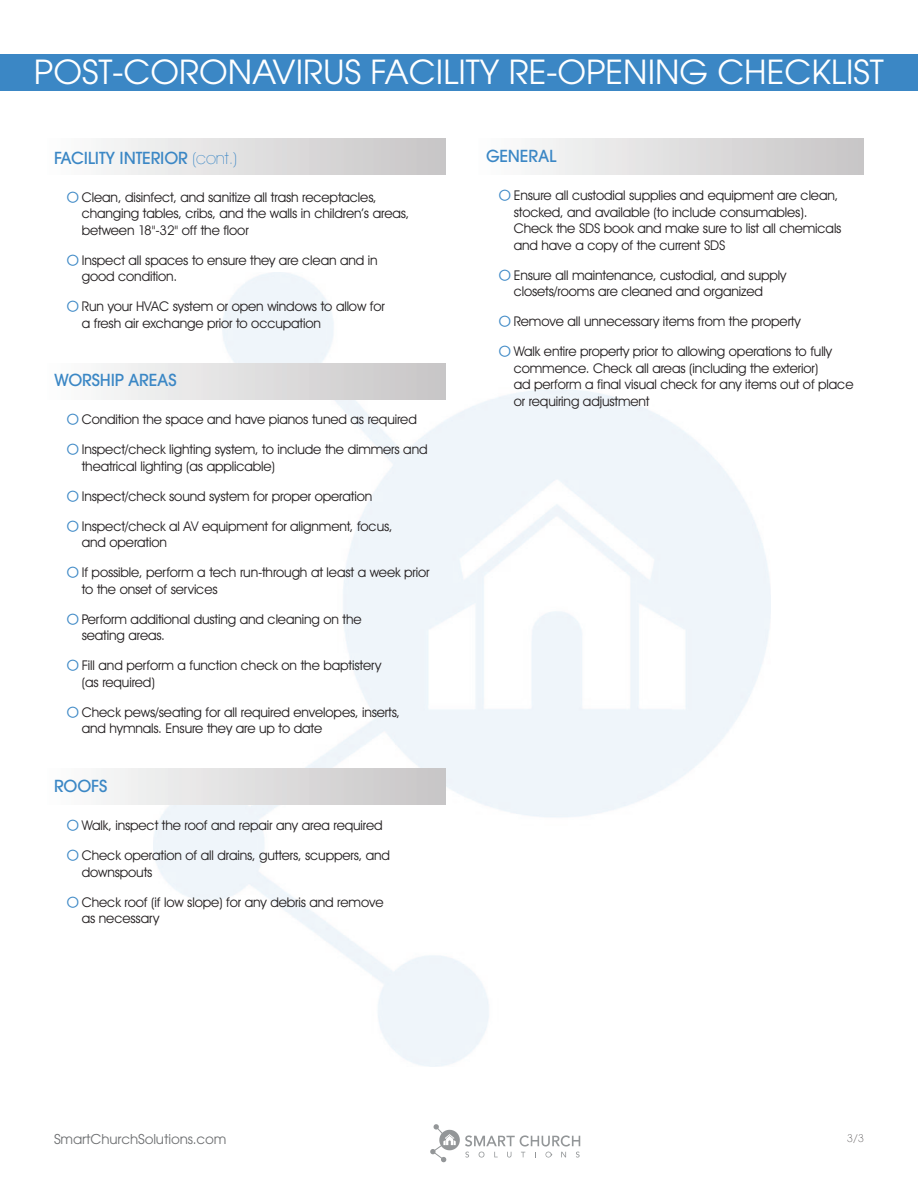
<style>
.page{position:relative;width:918px;height:1188px;background:#fff}
.page>*{position:absolute;margin:0;border:0;box-sizing:border-box;transform-origin:0 0}
.t1{font:33px "Avant Garde";color:#fff}
.t2{font:500 16.5px "Avant Garde";letter-spacing:-.01em;color:#3b87c5}
.t3{font:13.5px/16.5px "Avant Garde IT Cby BT";letter-spacing:-.01em;color:#231f20}
.t4{font:13.5px "Avant Garde";letter-spacing:-.01em;color:#6c6e70}
.t5{font:200 10.5px "Avant Garde";color:#231f20}
.s1{font-family:"Avant Garde IT Cby BT";font-weight:200}
.s2{font-family:"Menlo";font-size:18px;color:#3b87c5}
</style>
<div class="page">
<svg style="left:430px;top:1124px;width:150px;height:38px"></svg>
<div style="left:43px;top:138px;width:403px;height:37px;background:linear-gradient(to right,#fdfdfd,#c7c4c5)"></div>
<div style="left:474px;top:138px;width:390px;height:37px;background:linear-gradient(to right,#fdfdfd,#c7c5c5)"></div>
<div style="left:43px;top:363px;width:403px;height:37px;background:linear-gradient(to right,#fdfdfd,#c7c4c5)"></div>
<div style="left:43px;top:768px;width:403px;height:37px;background:linear-gradient(to right,#fdfdfd,#c7c4c5)"></div>
<div style="left:0;top:54px;width:918px;height:37px;background:#3b87c5"></div>
<h1 class="t1" style="left:34px;top:60px;width:852px">POST-CORONAVIRUS FACILITY RE-OPENING CHECKLIST</h1>
<p class="t2" style="left:54px;top:152px;width:185px">FACILITY INTERIOR <span class="s1">(cont.)</span></p>
<p class="t3" style="left:82px;top:190px;width:329px;text-indent:-14px"><span class="s2">◯</span> Clean, disinfect, and sanitize all trash receptacles, changing tables, cribs, and the walls in children’s areas, between 18"-32" off the floor</p>
<p class="t3" style="left:82px;top:253px;width:298px;text-indent:-14px"><span class="s2">◯</span> Inspect all spaces to ensure they are clean and in good condition.</p>
<p class="t3" style="left:82px;top:300px;width:305px;text-indent:-14px"><span class="s2">◯</span> Run your HVAC system or open windows to allow for a fresh air exchange prior to occupation</p>
<p class="t2" style="left:54px;top:374px;width:124px">WORSHIP AREAS</p>
<p class="t3" style="left:68px;top:413px;width:351px"><span class="s2">◯</span> Condition the space and have pianos tuned as required</p>
<p class="t3" style="left:82px;top:443px;width:347px;text-indent:-14px"><span class="s2">◯</span> Inspect/check lighting system, to include the dimmers and theatrical lighting (as applicable)</p>
<p class="t3" style="left:68px;top:489px;width:306px"><span class="s2">◯</span> Inspect/check sound system for proper operation</p>
<p class="t3" style="left:82px;top:519px;width:312px;text-indent:-14px"><span class="s2">◯</span> Inspect/check al AV equipment for alignment, focus, and operation</p>
<p class="t3" style="left:82px;top:566px;width:349px;text-indent:-14px"><span class="s2">◯</span> If possible, perform a tech run-through at least a week prior to the onset of services</p>
<p class="t3" style="left:82px;top:612px;width:281px;text-indent:-14px"><span class="s2">◯</span> Perform additional dusting and cleaning on the seating areas.</p>
<p class="t3" style="left:82px;top:659px;width:301px;text-indent:-14px"><span class="s2">◯</span> Fill and perform a function check on the baptistery (as required)</p>
<p class="t3" style="left:82px;top:705px;width:320px;text-indent:-14px"><span class="s2">◯</span> Check pews/seating for all required envelopes, inserts, and hymnals. Ensure they are up to date</p>
<p class="t2" style="left:54px;top:780px;width:55px">ROOFS</p>
<p class="t3" style="left:68px;top:818px;width:317px"><span class="s2">◯</span> Walk, inspect the roof and repair any area required</p>
<p class="t3" style="left:82px;top:848px;width:310px;text-indent:-14px"><span class="s2">◯</span> Check operation of all drains, gutters, scuppers, and downspouts</p>
<p class="t3" style="left:82px;top:895px;width:303px;text-indent:-14px"><span class="s2">◯</span> Check roof (if low slope) for any debris and remove as necessary</p>
<p class="t2" style="left:486px;top:150px;width:72px">GENERAL</p>
<p class="t3" style="left:514px;top:189px;width:329px;text-indent:-14px"><span class="s2">◯</span> Ensure all custodial supplies and equipment are clean, stocked, and available (to include consumables).<br>Check the SDS book and make sure to list all chemicals and have a copy of the current SDS</p>
<p class="t3" style="left:514px;top:268px;width:274px;text-indent:-14px"><span class="s2">◯</span> Ensure all maintenance, custodial, and supply closets/rooms are cleaned and organized</p>
<p class="t3" style="left:500px;top:315px;width:303px"><span class="s2">◯</span> Remove all unnecessary items from the property</p>
<p class="t3" style="left:514px;top:345px;width:341px;text-indent:-14px"><span class="s2">◯</span> Walk entire property prior to allowing operations to fully commence. Check all areas (including the exterior)<br>ad perform a final visual check for any items out of place or requiring adjustment</p>
<p class="t4" style="left:54px;top:1134px;width:174px">SmartChurchSolutions.com</p>
<p class="t5" style="left:847px;top:1134px;width:18px">3/3</p>
</div>
